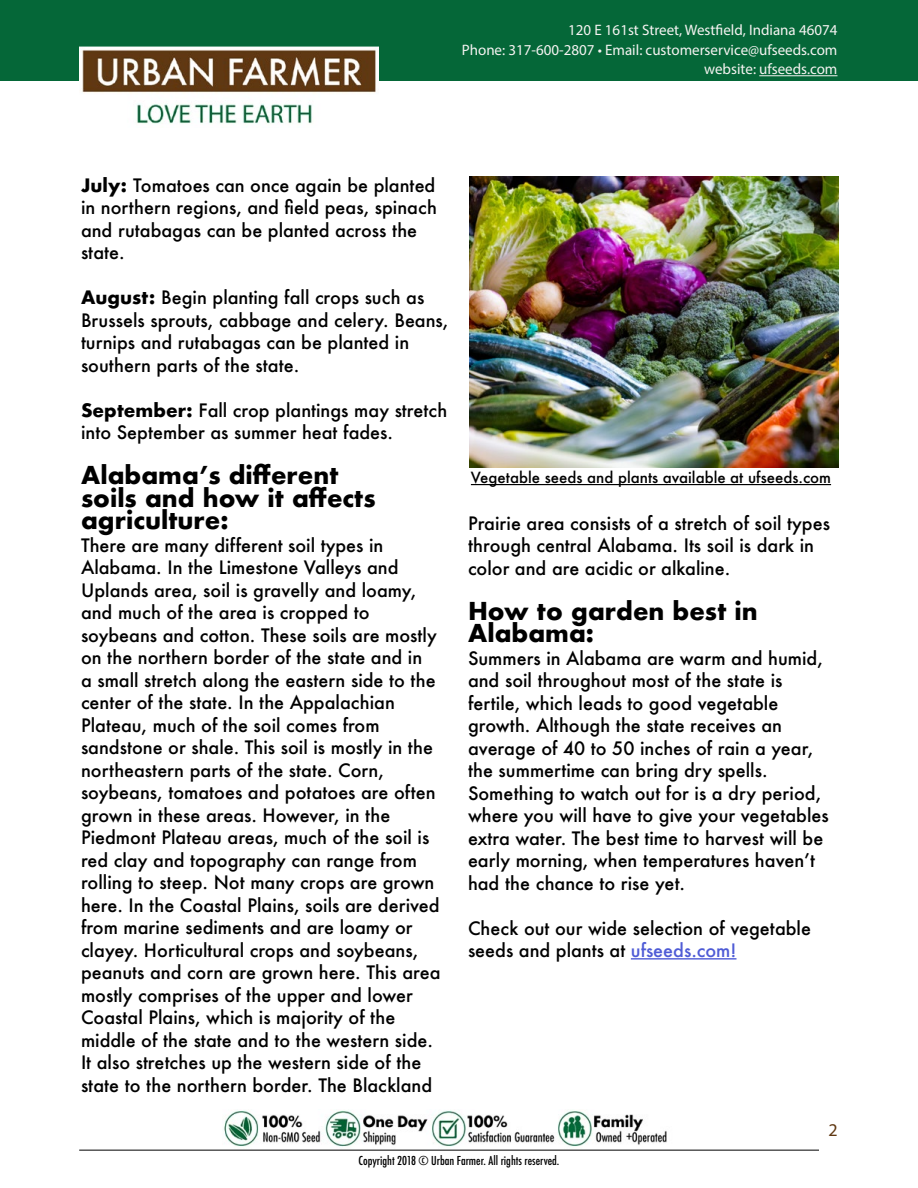
<style>
.page{position:relative;width:918px;height:1188px;background:#fff}
.page>*{position:absolute;margin:0;border:0;box-sizing:border-box;transform-origin:0 0}
.t1{font:700 24px/22.5px "Futura";color:#000}
.t2{font:500 18px/22.5px "Futura";color:#000}
.t3{font:18px "Myriad Pro";color:#603812}
.t4{font:15.15px/19.5px "Myriad Pro";color:#f5f3f1;text-align:right}
.t5{font:500 15px "Futura";color:#000}
.t6{font:500 condensed 12px "Futura";color:#000}
.s1{font-weight:700}
.s2{color:#4f5cd6}
</style>
<div class="page">
<hr style="left:79px;top:1150px;width:740px;height:1px;background:#000">
<div style="left:0;top:0;width:918px;height:81px;background:#056738"></div>
<hr style="left:631px;top:958px;width:105px;height:2px;background:#4f5cd6">
<hr style="left:759px;top:75px;width:78px;height:1px;background:#f5f3f1">
<img style="left:223px;top:1110px;width:444px;height:37px">
<img style="left:470px;top:177px;width:369px;height:291px">
<hr style="left:471px;top:484px;width:360px;height:1px;background:#000">
<img style="left:79px;top:47px;width:299px;height:77px">
<p class="t4" style="left:462px;top:20px;width:377px">120 E 161st Street, Westfield, Indiana 46074<br>Phone: 317-600-2807 • Email: customerservice@ufseeds.com website: ufseeds.com</p>
<p class="t2" style="left:81px;top:174px;width:357px"><span class="s1">July:</span> Tomatoes can once again be planted in northern regions, and field peas, spinach and rutabagas can be planted across the state.</p>
<p class="t2" style="left:81px;top:286px;width:369px"><span class="s1">August:</span> Begin planting fall crops such as Brussels sprouts, cabbage and celery. Beans, turnips and rutabagas can be planted in southern parts of the state.</p>
<p class="t2" style="left:81px;top:399px;width:368px"><span class="s1">September:</span> Fall crop plantings may stretch into September as summer heat fades.</p>
<h1 class="t1" style="left:81px;top:464px;width:296px">Alabama’s different soils and how it affects agriculture:</h1>
<p class="t2" style="left:81px;top:534px;width:361px">There are many different soil types in Alabama. In the Limestone Valleys and Uplands area, soil is gravelly and loamy, and much of the area is cropped to soybeans and cotton. These soils are mostly on the northern border of the state and in<br>a small stretch along the eastern side to the center of the state. In the Appalachian Plateau, much of the soil comes from sandstone or shale. This soil is mostly in the northeastern parts of the state. Corn, soybeans, tomatoes and potatoes are often grown in these areas. However, in the Piedmont Plateau areas, much of the soil is red clay and topography can range from rolling to steep. Not many crops are grown here. In the Coastal Plains, soils are derived from marine sediments and are loamy or clayey. Horticultural crops and soybeans, peanuts and corn are grown here. This area mostly comprises of the upper and lower Coastal Plains, which is majority of the middle of the state and to the western side.<br>It also stretches up the western side of the state to the northern border. The Blackland</p>
<p class="t5" style="left:471px;top:467px;width:362px">Vegetable seeds and plants available at ufseeds.com</p>
<p class="t2" style="left:468px;top:511px;width:363px">Prairie area consists of a stretch of soil types through central Alabama. Its soil is dark in color and are acidic or alkaline.</p>
<h1 class="t1" style="left:468px;top:599px;width:291px">How to garden best in<br>Alabama:</h1>
<p class="t2" style="left:468px;top:646px;width:362px">Summers in Alabama are warm and humid, and soil throughout most of the state is fertile, which leads to good vegetable growth. Although the state receives an average of 40 to 50 inches of rain a year, the summertime can bring dry spells.<br>Something to watch out for is a dry period, where you will have to give your vegetables extra water. The best time to harvest will be early morning, when temperatures haven’t had the chance to rise yet.</p>
<p class="t2" style="left:468px;top:916px;width:345px">Check out our wide selection of vegetable seeds and plants at <span class="s2">ufseeds.com!</span></p>
<p class="t3" style="left:828px;top:1119px;width:11px">2</p>
<p class="t6" style="left:359px;top:1153px;width:202px">Copyright 2018 © Urban Farmer. All rights reserved.</p>
</div>
